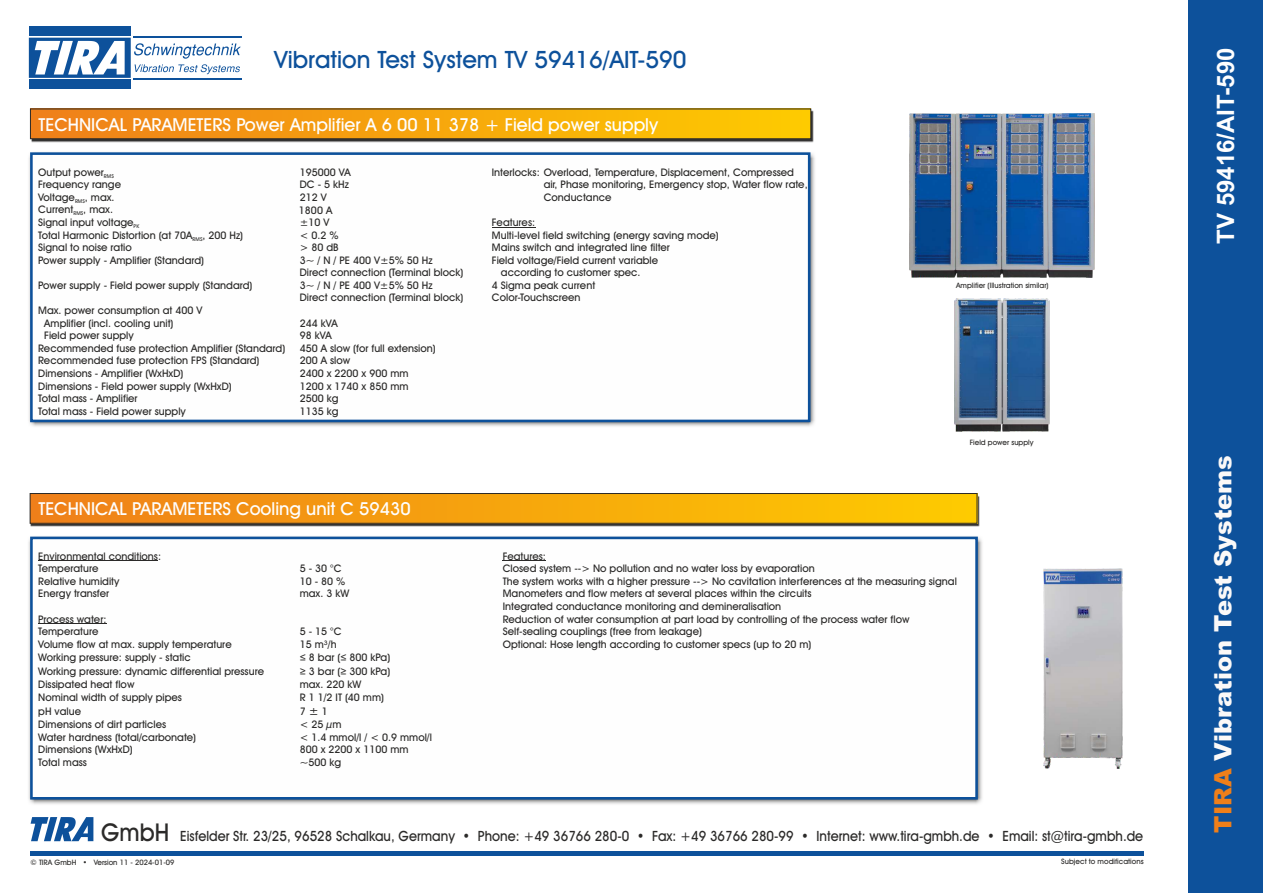
<style>
.page{position:relative;width:1263px;height:893px;background:#fff}
.page>*{position:absolute;margin:0;border:0;box-sizing:border-box;transform-origin:0 0}
.t1{font:500 24px "Avant Garde IT Cby BT";color:#0d519b}
.t2{font:900 24px "Arial";color:#fbf9f8}
.t3{font:700 24px "Arial";color:#fefefe}
.t4{font:500 18px "Avant Garde IT Cby BT";color:#fefefe}
.t5{font:500 14.25px "Avant Garde IT Cby BT";color:#2b2a29;scale:.93 1}
.t6{font:500 10.5px/12.6px "Avant Garde IT Cby BT";color:#2b2a29}
.t7{font:500 7.5px "Avant Garde IT Cby BT";color:#2b2a29}
.s1{font-family:"Arial Unicode MS";font-weight:400}
.s2{font-size:12px}
.s3{font-size:24.6px}
.s4{color:#ef7f1a}
</style>
<div class="page">
<hr style="left:30px;top:852px;width:1113px;height:4px;background:#0d519b">
<svg style="left:31px;top:817px;width:62px;height:24px"></svg>
<div style="left:1187px;top:0;width:76px;height:893px;background:#0d519b"></div>
<img style="left:1043px;top:568px;width:79px;height:200px">
<svg style="left:29px;top:536px;width:950px;height:265px"></svg>
<hr style="left:503px;top:561px;width:43px;height:1px;background:#2b2a29">
<hr style="left:38px;top:561px;width:120px;height:1px;background:#2b2a29">
<hr style="left:38px;top:623px;width:68px;height:1px;background:#2b2a29">
<img style="left:31px;top:495px;width:948px;height:32px">
<div style="left:30px;top:493px;width:947px;height:30px;background:linear-gradient(to right,#ef7f1a,#fecb00)"></div>
<div style="left:30px;top:493px;width:947px;height:31px;border:1px solid #2b2a29"></div>
<img style="left:954px;top:298px;width:95px;height:133px">
<img style="left:909px;top:113px;width:186px;height:164px">
<svg style="left:29px;top:152px;width:783px;height:271px"></svg>
<hr style="left:492px;top:227px;width:43px;height:1px;background:#2b2a29">
<img style="left:31px;top:111px;width:782px;height:31px">
<div style="left:30px;top:109px;width:781px;height:30px;background:linear-gradient(to right,#ef7f1a,#fecb00)"></div>
<div style="left:30px;top:109px;width:781px;height:30px;border:1px solid #2b2a29"></div>
<div style="left:29px;top:80px;width:102px;height:9px;background:#0d519b"></div>
<div style="left:29px;top:26px;width:102px;height:10px;background:#0d519b"></div>
<hr style="left:133px;top:36px;width:108px;height:2px;background:#0d519b">
<hr style="left:133px;top:78px;width:108px;height:2px;background:#0d519b">
<svg style="left:29px;top:38px;width:212px;height:40px"></svg>
<h1 class="t1" style="left:274px;top:50px;width:414px">Vibration Test System TV 59416/AIT-590</h1>
<h2 class="t4" style="left:39px;top:118px;width:621px">TECHNICAL PARAMETERS Power Amplifier A 6 00 11 378 + Field power supply</h2>
<p class="t6" style="left:38px;top:167px;width:77px">Output power<sub>RMS</sub></p>
<p class="t6" style="left:300px;top:167px;width:53px">195000 VA</p>
<p class="t6" style="left:38px;top:179px;width:84px">Frequency range</p>
<p class="t6" style="left:300px;top:179px;width:51px">DC - 5 kHz</p>
<p class="t6" style="left:38px;top:192px;width:78px">Voltage<sub>RMS</sub>, max.</p>
<p class="t6" style="left:300px;top:192px;width:28px">212 V</p>
<p class="t6" style="left:38px;top:204px;width:76px">Current<sub>RMS</sub>, max.</p>
<p class="t6" style="left:299px;top:205px;width:35px">1800 A</p>
<p class="t6" style="left:38px;top:217px;width:102px">Signal input voltage<sub>PK</sub></p>
<p class="t6" style="left:300px;top:217px;width:31px">±10 V</p>
<p class="t6" style="left:38px;top:230px;width:206px">Total Harmonic Distortion (at 70A<sub>RMS</sub>, 200 Hz)</p>
<p class="t6" style="left:300px;top:230px;width:40px">&lt; 0.2 %</p>
<p class="t6" style="left:38px;top:242px;width:95px">Signal to noise ratio</p>
<p class="t6" style="left:300px;top:242px;width:40px">&gt; 80 dB</p>
<p class="t6" style="left:38px;top:255px;width:167px">Power supply - Amplifier (Standard)</p>
<p class="t6" style="left:300px;top:255px;width:165px">3~ / N / PE 400 V±5% 50 Hz<br>Direct connection (Terminal block)</p>
<p class="t6" style="left:38px;top:280px;width:216px">Power supply - Field power supply (Standard)</p>
<p class="t6" style="left:300px;top:280px;width:165px">3~ / N / PE 400 V±5% 50 Hz<br>Direct connection (Terminal block)</p>
<p class="t6" style="left:44px;top:305px;width:160px;text-indent:-6px">Max. power consumption at 400 V<br>Amplifier (incl. cooling unit)</p>
<p class="t6" style="left:300px;top:318px;width:40px">244 kVA</p>
<p class="t6" style="left:44px;top:330px;width:91px">Field power supply</p>
<p class="t6" style="left:300px;top:330px;width:34px">98 kVA</p>
<p class="t6" style="left:38px;top:343px;width:249px">Recommended fuse protection Amplifier (Standard)</p>
<p class="t6" style="left:300px;top:343px;width:138px">450 A slow (for full extension)</p>
<p class="t6" style="left:38px;top:355px;width:223px">Recommended fuse protection FPS (Standard)</p>
<p class="t6" style="left:300px;top:355px;width:52px">200 A slow</p>
<p class="t6" style="left:38px;top:368px;width:147px">Dimensions - Amplifier (WxHxD)</p>
<p class="t6" style="left:300px;top:368px;width:110px">2400 x 2200 x 900 mm</p>
<p class="t6" style="left:38px;top:381px;width:195px">Dimensions - Field power supply (WxHxD)</p>
<p class="t6" style="left:300px;top:381px;width:110px">1200 x 1740 x 850 mm</p>
<p class="t6" style="left:38px;top:393px;width:101px">Total mass - Amplifier</p>
<p class="t6" style="left:300px;top:393px;width:40px">2500 kg</p>
<p class="t6" style="left:38px;top:406px;width:149px">Total mass - Field power supply</p>
<p class="t6" style="left:300px;top:406px;width:40px">1135 kg</p>
<p class="t6" style="left:544px;top:167px;width:266px;text-indent:-52px">Interlocks: Overload, Temperature, Displacement, Compressed air, Phase monitoring, Emergency stop, Water flow rate,<br>Conductance</p>
<p class="t6" style="left:492px;top:217px;width:45px">Features:</p>
<p class="t6" style="left:492px;top:230px;width:228px">Multi-level field switching (energy saving mode)</p>
<p class="t6" style="left:492px;top:242px;width:180px">Mains switch and integrated line filter</p>
<p class="t6" style="left:492px;top:255px;width:168px">Field voltage/Field current variable</p>
<p class="t6" style="left:501px;top:267px;width:141px">according to customer spec.</p>
<p class="t6" style="left:492px;top:280px;width:105px">4 Sigma peak current</p>
<p class="t6" style="left:492px;top:292px;width:90px">Color-Touchscreen</p>
<h2 class="t4" style="left:38px;top:501px;width:374px">TECHNICAL PARAMETERS Cooling unit C 59430</h2>
<p class="t7" style="left:956px;top:282px;width:94px">Amplifier (Illustration similar)</p>
<p class="t7" style="left:970px;top:440px;width:65px">Field power supply</p>
<p class="t6" style="left:38px;top:551px;width:124px">Environmental conditions:<br>Temperature</p>
<p class="t6" style="left:300px;top:563px;width:43px">5 - 30 °C</p>
<p class="t6" style="left:38px;top:576px;width:83px">Relative humidity</p>
<p class="t6" style="left:300px;top:576px;width:47px">10 - 80 %</p>
<p class="t6" style="left:38px;top:588px;width:72px">Energy transfer</p>
<p class="t6" style="left:300px;top:588px;width:51px">max. 3 kW</p>
<p class="t6" style="left:38px;top:613px;width:70px">Process water:<br>Temperature</p>
<p class="t6" style="left:300px;top:626px;width:43px">5 - 15 °C</p>
<p class="t6" style="left:38px;top:639px;width:195px">Volume flow at max. supply temperature</p>
<p class="t6" style="left:300px;top:639px;width:38px">15 m³/h</p>
<p class="t6" style="left:38px;top:652px;width:154px">Working pressure: supply - static</p>
<p class="t6" style="left:300px;top:652px;width:92px"><span class="s1">≤</span> 8 bar (<span class="s1">≤</span> 800 kPa)</p>
<p class="t6" style="left:38px;top:666px;width:227px">Working pressure: dynamic differential pressure</p>
<p class="t6" style="left:300px;top:666px;width:92px"><span class="s1">≥</span> 3 bar (<span class="s1">≥</span> 300 kPa)</p>
<p class="t6" style="left:38px;top:679px;width:98px">Dissipated heat flow</p>
<p class="t6" style="left:300px;top:679px;width:63px">max. 220 kW</p>
<p class="t6" style="left:38px;top:692px;width:145px">Nominal width of supply pipes</p>
<p class="t6" style="left:300px;top:692px;width:86px">R 1 1/2 IT (40 mm)</p>
<p class="t6" style="left:38px;top:706px;width:44px">pH value</p>
<p class="t6" style="left:300px;top:706px;width:30px">7 <span class="s2">±</span> 1</p>
<p class="t6" style="left:38px;top:719px;width:129px">Dimensions of dirt particles</p>
<p class="t6" style="left:300px;top:719px;width:43px">&lt; 25 µm</p>
<p class="t6" style="left:38px;top:731px;width:159px">Water hardness (total/carbonate)</p>
<p class="t6" style="left:300px;top:731px;width:134px">&lt; 1.4 mmol/l / &lt; 0.9 mmol/l</p>
<p class="t6" style="left:38px;top:744px;width:96px">Dimensions (WxHxD)</p>
<p class="t6" style="left:300px;top:744px;width:110px">800 x 2200 x 1100 mm</p>
<p class="t6" style="left:38px;top:757px;width:50px">Total mass</p>
<p class="t6" style="left:300px;top:757px;width:43px">~500 kg</p>
<p class="t6" style="left:503px;top:551px;width:456px">Features:<br>Closed system --&gt; No pollution and no water loss by evaporation<br>The system works with a higher pressure --&gt; No cavitation interferences at the measuring signal Manometers and flow meters at several places within the circuits<br>Integrated conductance monitoring and demineralisation<br>Reduction of water consumption at part load by controlling of the process water flow Self-sealing couplings (free from leakage)<br>Optional: Hose length according to customer specs (up to 20 m)</p>
<h3 class="t5" style="left:101px;top:830px;width:1122px"><span class="s3">GmbH</span> Eisfelder Str. 23/25, 96528 Schalkau, Germany • Phone: +49 36766 280-0 • Fax: +49 36766 280-99 • Internet: www.tira-gmbh.de • Email: st@tira-gmbh.de</h3>
<p class="t7" style="left:31px;top:859px;width:145px">© TIRA GmbH • Version 11 - 2024-01-09</p>
<p class="t7" style="left:1061px;top:859px;width:84px">Subject to modifications</p>
<h1 class="t3" style="left:1216px;top:244px;width:198px;rotate:-90deg">TV 59416/AIT-590</h1>
<h1 class="t2" style="left:1214px;top:833px;width:379px;rotate:-90deg"><span class="s4">TIRA</span> Vibration Test Systems</h1>
</div>
